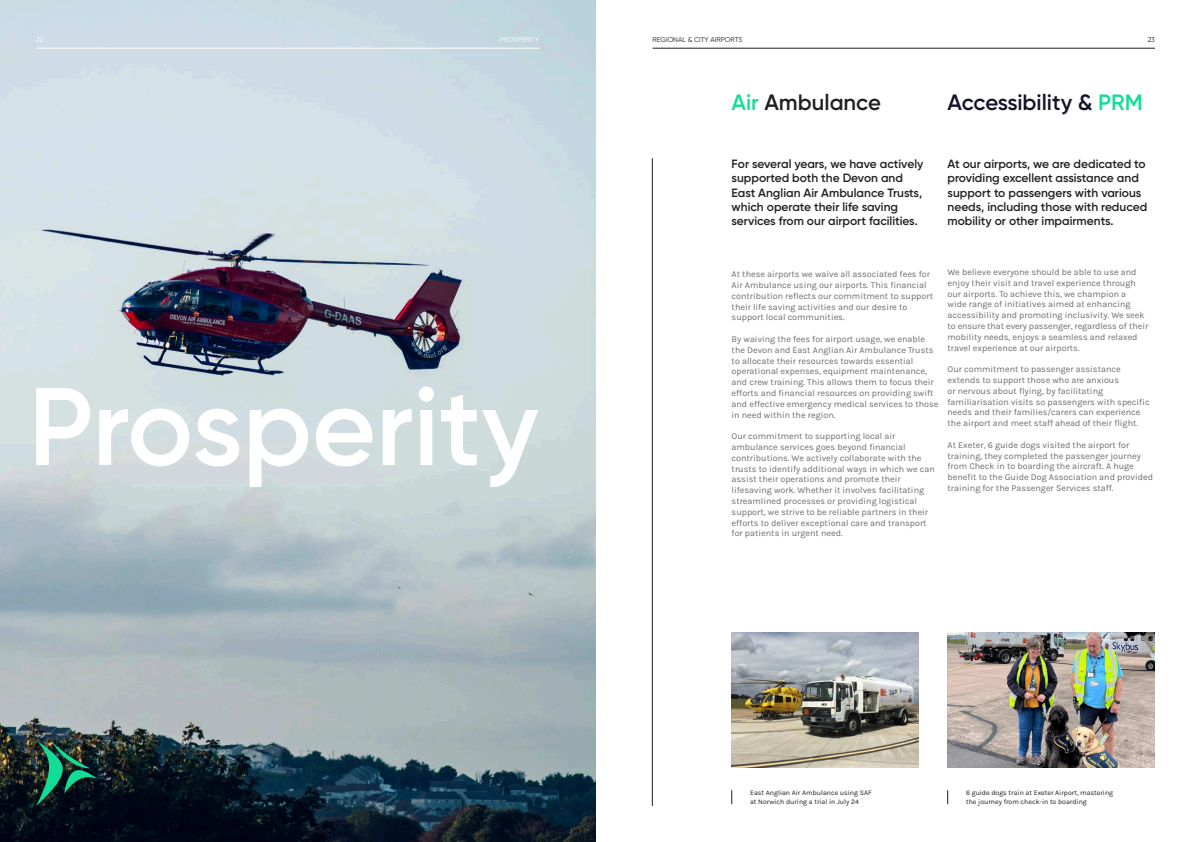
<style>
.page{position:relative;width:1191px;height:842px;background:#fff}
.page>*{position:absolute;margin:0;border:0;box-sizing:border-box;transform-origin:0 0}
.t1{font:600 110.1px "Gilroy";color:#fff}
.t2{font:600 22.2px "Gilroy";color:#13142c}
.t3{font:600 22.2px "Gilroy";color:#231f20}
.t4{font:600 12px/14.4px "Gilroy";color:#231f20}
.t5{font:9px/10.8px "Karla";color:#6c6d70}
.t6{font:7px/8.4px "Karla";color:#231f20}
.t7{font:7px "Gilroy";color:#231f20}
.t8{font:7px "Gilroy";color:#fff}
.s1{color:#13dd94}
</style>
<div class="page">
<img style="left:0;top:0;width:595px;height:842px">
<hr style="left:652px;top:48px;width:503px;height:1px;background:#231f20">
<hr style="left:37px;top:48px;width:502px;height:1px;background:#fff">
<hr style="left:652px;top:158px;width:1px;height:648px;background:#231f20">
<img style="left:947px;top:633px;width:208px;height:134px">
<img style="left:36px;top:741px;width:62px;height:65px">
<svg style="left:947px;top:790px;width:1px;height:14px"></svg>
<img style="left:731px;top:633px;width:188px;height:134px">
<svg style="left:731px;top:790px;width:1px;height:14px"></svg>
<p class="t8" style="left:36px;top:35px;width:9px">22</p>
<p class="t8" style="left:499px;top:35px;width:41px">PROSPERITY</p>
<p class="t7" style="left:652px;top:35px;width:91px">REGIONAL &amp; CITY AIRPORTS</p>
<p class="t7" style="left:1147px;top:35px;width:9px">23</p>
<p class="t1" style="left:28px;top:358px;width:512px">Prosperity</p>
<p class="t3" style="left:731px;top:89px;width:151px"><span class="s1">Air</span> Ambulance</p>
<p class="t2" style="left:947px;top:89px;width:197px">Accessibility &amp; <span class="s1">PRM</span></p>
<p class="t4" style="left:731px;top:156px;width:193px">For several years, we have actively supported both the Devon and East Anglian Air Ambulance Trusts, which operate their life saving services from our airport facilities.</p>
<p class="t4" style="left:947px;top:156px;width:201px">At our airports, we are dedicated to providing excellent assistance and support to passengers with various needs, including those with reduced mobility or other impairments.</p>
<p class="t5" style="left:731px;top:268px;width:203px">At these airports we waive all associated fees for<br>Air Ambulance using our airports. This financial contribution reflects our commitment to support</p>
<p class="t5" style="left:731px;top:301px;width:177px">their life saving activities and our desire to support local communities.</p>
<p class="t5" style="left:731px;top:333px;width:208px">By waiving the fees for airport usage, we enable the Devon and East Anglian Air Ambulance Trusts to allocate their resources towards essential operational expenses, equipment maintenance, and crew training. This allows them to focus their efforts and financial resources on providing swift and effective emergency medical services to those in need within the region.</p>
<p class="t5" style="left:731px;top:430px;width:205px">Our commitment to supporting local air ambulance services goes beyond financial contributions. We actively collaborate with the trusts to identify additional ways in which we can assist their operations and promote their</p>
<p class="t5" style="left:731px;top:484px;width:198px">lifesaving work. Whether it involves facilitating streamlined processes or providing logistical support, we strive to be reliable partners in their efforts to deliver exceptional care and transport for patients in urgent need.</p>
<p class="t5" style="left:947px;top:266px;width:202px">We believe everyone should be able to use and enjoy their visit and travel experience through our airports. To achieve this, we champion a<br>wide range of initiatives aimed at enhancing accessibility and promoting inclusivity. We seek to ensure that every passenger, regardless of their mobility needs, enjoys a seamless and relaxed travel experience at our airports.</p>
<p class="t5" style="left:947px;top:363px;width:204px">Our commitment to passenger assistance extends to support those who are anxious<br>or nervous about flying, by facilitating familiarisation visits so passengers with specific needs and their families/carers can experience the airport and meet staff ahead of their flight.</p>
<p class="t5" style="left:947px;top:439px;width:207px">At Exeter, 6 guide dogs visited the airport for training, they completed the passenger journey from Check in to boarding the aircraft. A huge benefit to the Guide Dog Association and provided training for the Passenger Services staff.</p>
<p class="t6" style="left:750px;top:788px;width:123px">East Anglian Air Ambulance using SAF</p>
<p class="t6" style="left:750px;top:797px;width:110px">at Norwich during a trial in July 24</p>
<p class="t6" style="left:966px;top:788px;width:149px">6 guide dogs train at Exeter Airport, mastering the journey from check-in to boarding</p>
</div>
